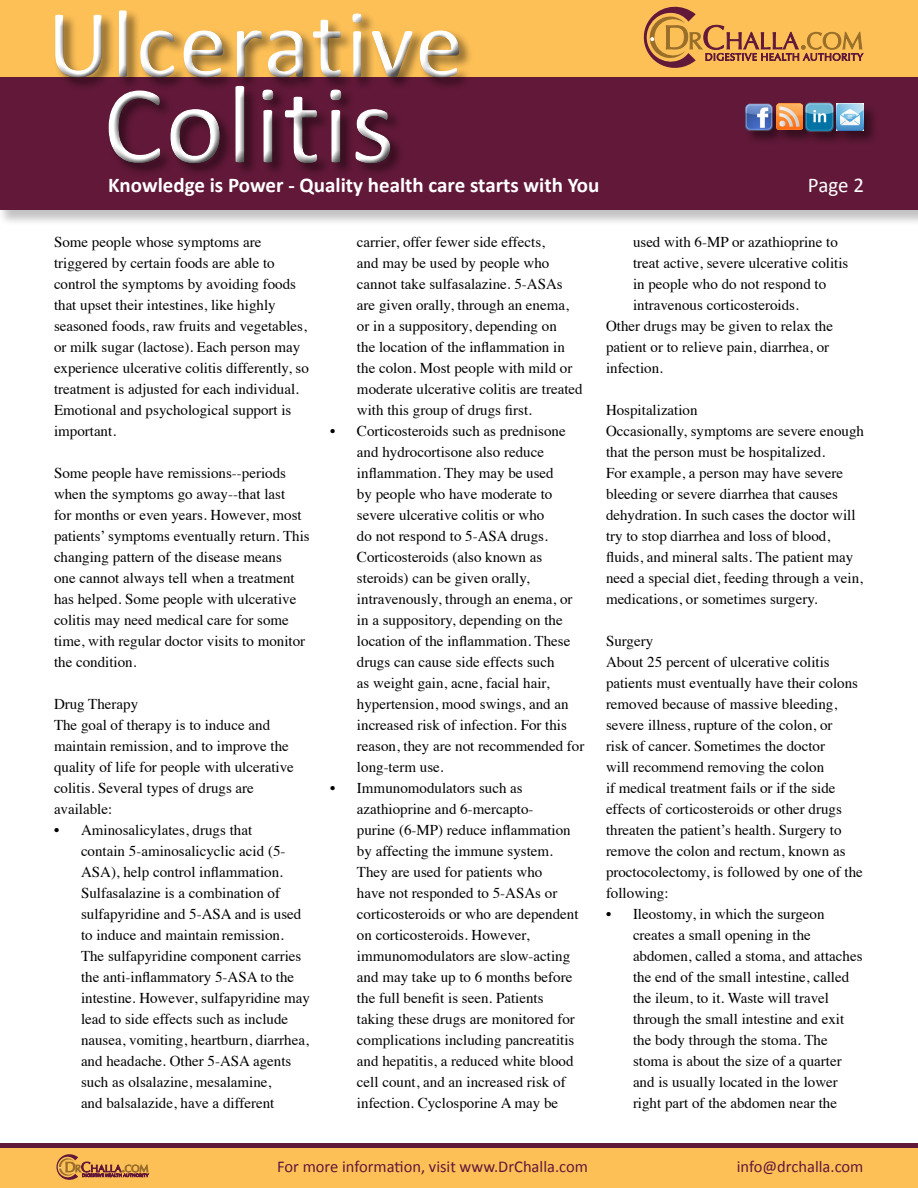
<style>
.page{position:relative;width:918px;height:1188px;background:#fff}
.page>*{position:absolute;margin:0;border:0;box-sizing:border-box;transform-origin:0 0}
.t1{font:112.5px "Calibri";letter-spacing:.02em;color:#fff}
.t2{font:97.5px "Calibri";letter-spacing:.02em;color:#fff}
.t3{font:700 21px "Calibri";color:#fff}
.t4{font:21px "Calibri";color:#fff}
.t5{font:16.5px "Calibri";color:#621939}
.t6{font:15px/21px "Times";color:#000}
</style>
<div class="page">
<div style="left:0;top:77px;width:918px;height:149px;background:#000;opacity:.24"></div>
<div style="left:0;top:77px;width:918px;height:132px;background:#621939"></div>
<div style="left:0;top:0;width:918px;height:77px;background:#fdc057"></div>
<div style="left:744px;top:102px;width:135px;height:45px;background:#000;opacity:.46"></div>
<img style="left:837px;top:104px;width:27px;height:27px">
<img style="left:805px;top:103px;width:30px;height:29px">
<img style="left:776px;top:103px;width:27px;height:27px">
<img style="left:744px;top:103px;width:29px;height:29px">
<svg style="left:643px;top:6px;width:220px;height:62px"></svg>
<div style="left:0;top:1143px;width:918px;height:6px;background:#621939"></div>
<div style="left:0;top:1148px;width:918px;height:40px;background:#fdc057"></div>
<svg style="left:56px;top:1154px;width:92px;height:26px"></svg>
<div style="left:43px;top:0;width:423px;height:85px;background:#fdc057"></div>
<div style="left:49px;top:2px;width:423px;height:88px;background:#000;opacity:.68"></div>
<div style="left:107px;top:85px;width:298px;height:93px;background:#621939"></div>
<div style="left:96px;top:74px;width:302px;height:96px;background:#fff;opacity:.75"></div>
<div style="left:104px;top:82px;width:299px;height:94px;background:#000;opacity:.68"></div>
<h2 class="t2" style="left:47px;top:-16px;width:418px">Ulcerative</h2>
<h1 class="t1" style="left:103px;top:55px;width:293px">Colitis</h1>
<h3 class="t3" style="left:108px;top:172px;width:493px">Knowledge is Power - Quality health care starts with You</h3>
<h3 class="t4" style="left:808px;top:172px;width:58px">Page 2</h3>
<p class="t6" style="left:54px;top:230px;width:256px">Some people whose symptoms are triggered by certain foods are able to control the symptoms by avoiding foods that upset their intestines, like highly seasoned foods, raw fruits and vegetables, or milk sugar (lactose). Each person may experience ulcerative colitis differently, so treatment is adjusted for each individual.<br>Emotional and psychological support is important.</p>
<p class="t6" style="left:54px;top:461px;width:257px">Some people have remissions--periods when the symptoms go away--that last<br>for months or even years. However, most patients’ symptoms eventually return. This changing pattern of the disease means<br>one cannot always tell when a treatment has helped. Some people with ulcerative colitis may need medical care for some time, with regular doctor visits to monitor the condition.</p>
<p class="t6" style="left:54px;top:692px;width:241px">Drug Therapy<br>The goal of therapy is to induce and maintain remission, and to improve the quality of life for people with ulcerative colitis. Several types of drugs are available:</p>
<p class="t6" style="left:81px;top:818px;width:230px;text-indent:-27px">• Aminosalicylates, drugs that<br>contain 5-aminosalicyclic acid (5- ASA), help control inflammation.<br>Sulfasalazine is a combination of sulfapyridine and 5-ASA and is used to induce and maintain remission.<br>The sulfapyridine component carries the anti-inflammatory 5-ASA to the intestine. However, sulfapyridine may lead to side effects such as include nausea, vomiting, heartburn, diarrhea, and headache. Other 5-ASA agents such as olsalazine, mesalamine,<br>and balsalazide, have a different</p>
<p class="t6" style="left:357px;top:230px;width:227px">carrier, offer fewer side effects,<br>and may be used by people who cannot take sulfasalazine. 5-ASAs are given orally, through an enema, or in a suppository, depending on<br>the location of the inflammation in the colon. Most people with mild or moderate ulcerative colitis are treated with this group of drugs first.</p>
<p class="t6" style="left:357px;top:419px;width:229px;text-indent:-27px">• Corticosteroids such as prednisone and hydrocortisone also reduce inflammation. They may be used<br>by people who have moderate to severe ulcerative colitis or who<br>do not respond to 5-ASA drugs.<br>Corticosteroids (also known as steroids) can be given orally, intravenously, through an enema, or in a suppository, depending on the location of the inflammation. These drugs can cause side effects such<br>as weight gain, acne, facial hair, hypertension, mood swings, and an increased risk of infection. For this reason, they are not recommended for long-term use.</p>
<p class="t6" style="left:357px;top:776px;width:223px;text-indent:-27px">• Immunomodulators such as azathioprine and 6-mercapto-<br>purine (6-MP) reduce inflammation by affecting the immune system.<br>They are used for patients who<br>have not responded to 5-ASAs or corticosteroids or who are dependent on corticosteroids. However, immunomodulators are slow-acting and may take up to 6 months before the full benefit is seen. Patients taking these drugs are monitored for complications including pancreatitis and hepatitis, a reduced white blood cell count, and an increased risk of infection. Cyclosporine A may be</p>
<p class="t6" style="left:633px;top:230px;width:206px">used with 6-MP or azathioprine to</p>
<p class="t6" style="left:633px;top:251px;width:217px">treat active, severe ulcerative colitis</p>
<p class="t6" style="left:633px;top:272px;width:195px">in people who do not respond to</p>
<p class="t6" style="left:633px;top:293px;width:167px">intravenous corticosteroids.</p>
<p class="t6" style="left:606px;top:314px;width:229px">Other drugs may be given to relax the</p>
<p class="t6" style="left:606px;top:335px;width:225px">patient or to relieve pain, diarrhea, or</p>
<p class="t6" style="left:606px;top:356px;width:59px">infection.</p>
<p class="t6" style="left:606px;top:398px;width:259px">Hospitalization<br>Occasionally, symptoms are severe enough that the person must be hospitalized.<br>For example, a person may have severe bleeding or severe diarrhea that causes dehydration. In such cases the doctor will try to stop diarrhea and loss of blood, fluids, and mineral salts. The patient may need a special diet, feeding through a vein, medications, or sometimes surgery.</p>
<p class="t6" style="left:606px;top:629px;width:258px">Surgery<br>About 25 percent of ulcerative colitis patients must eventually have their colons removed because of massive bleeding, severe illness, rupture of the colon, or<br>risk of cancer. Sometimes the doctor<br>will recommend removing the colon<br>if medical treatment fails or if the side effects of corticosteroids or other drugs threaten the patient’s health. Surgery to remove the colon and rectum, known as proctocolectomy, is followed by one of the following:</p>
<p class="t6" style="left:633px;top:902px;width:231px;text-indent:-27px">• Ileostomy, in which the surgeon creates a small opening in the abdomen, called a stoma, and attaches the end of the small intestine, called the ileum, to it. Waste will travel through the small intestine and exit the body through the stoma. The stoma is about the size of a quarter and is usually located in the lower right part of the abdomen near the</p>
<p class="t5" style="left:277px;top:1156px;width:312px">For more information, visit www.DrChalla.com</p>
<p class="t5" style="left:737px;top:1156px;width:128px">info@drchalla.com</p>
</div>
